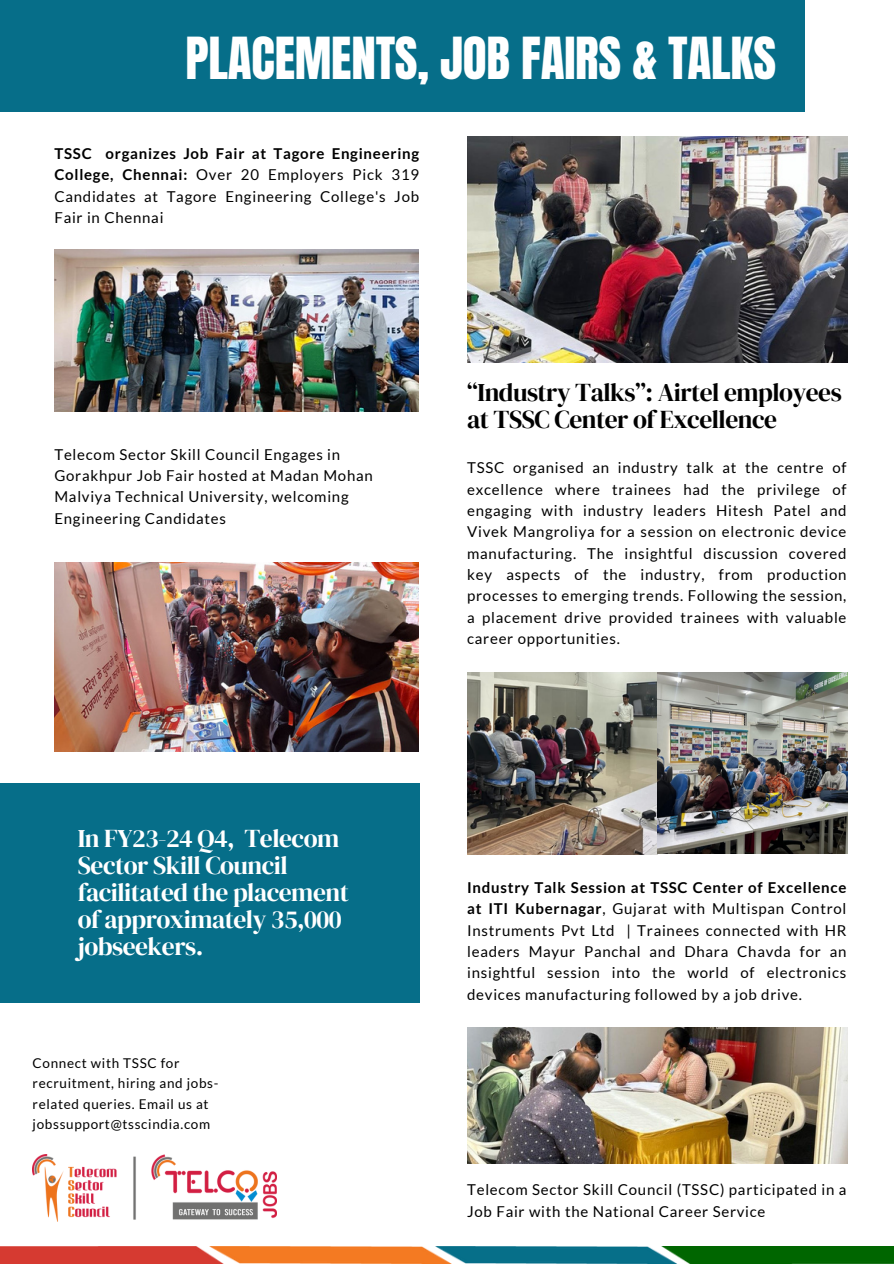
<style>
.page{position:relative;width:894px;height:1264px;background:#fff}
.page>*{position:absolute;margin:0;border:0;box-sizing:border-box;transform-origin:0 0}
.t1{font:49.2px "Anton";letter-spacing:-.005em;color:#fff}
.t2{font:25.5px/27px "DM Serif Display";letter-spacing:-.02em;color:#fff}
.t3{font:25.5px/27px "DM Serif Display";letter-spacing:-.02em;color:#000}
.t4{font:15px/21.3px "Lato";letter-spacing:.05em;color:#000;text-align:justify}
.t5{font:13.5px/20.2px "Lato";letter-spacing:.05em;color:#000}
.s1{font-weight:700}
</style>
<div class="page">
<div style="left:0;top:0;width:804px;height:111px;background:#066e89"></div>
<img style="left:33px;top:1154px;width:244px;height:67px">
<img style="left:54px;top:249px;width:364px;height:162px">
<img style="left:0;top:1246px;width:893px;height:17px">
<img style="left:467px;top:136px;width:379px;height:226px">
<img style="left:54px;top:562px;width:364px;height:189px">
<img style="left:467px;top:1027px;width:380px;height:136px">
<img style="left:467px;top:672px;width:380px;height:182px">
<div style="left:0;top:783px;width:420px;height:219px;background:#066e89"></div>
<h1 class="t1" style="left:185px;top:23px;width:592px">PLACEMENTS, JOB FAIRS &amp; TALKS</h1>
<p class="t4" style="left:54px;top:142px;width:366px"><span class="s1">TSSC organizes Job Fair at Tagore Engineering College, Chennai:</span> Over 20 Employers Pick 319<br>Candidates at Tagore Engineering College's Job Fair in Chennai</p>
<p class="t4" style="left:54px;top:443px;width:320px;text-align:left">Telecom Sector Skill Council Engages in Gorakhpur Job Fair hosted at Madan Mohan Malviya Technical University, welcoming Engineering Candidates</p>
<h2 class="t3" style="left:467px;top:378px;width:376px">“Industry Talks”: Airtel employees at TSSC Center of Excellence</h2>
<p class="t4" style="left:467px;top:456px;width:381px">TSSC organised an industry talk at the centre of excellence where trainees had the privilege of engaging with industry leaders Hitesh Patel and Vivek Mangroliya for a session on electronic device manufacturing. The insightful discussion covered key aspects of the industry, from production processes to emerging trends. Following the session, a placement drive provided trainees with valuable career opportunities.</p>
<h2 class="t2" style="left:78px;top:824px;width:272px">In FY23-24 Q4, Telecom<br>Sector Skill Council facilitated the placement of approximately 35,000 jobseekers.</h2>
<p class="t5" style="left:33px;top:1052px;width:187px">Connect with TSSC for recruitment, hiring and jobs&shy;related queries. Email us at jobssupport@tsscindia.com</p>
<p class="t4" style="left:467px;top:876px;width:381px"><span class="s1">Industry Talk Session at TSSC Center of Excellence at ITI Kubernagar</span>, Gujarat with Multispan Control Instruments Pvt Ltd | Trainees connected with HR leaders Mayur Panchal and Dhara Chavda for an insightful session into the world of electronics devices manufacturing followed by a job drive.</p>
<p class="t4" style="left:467px;top:1178px;width:381px;line-height:21.8px">Telecom Sector Skill Council (TSSC) participated in a<br>Job Fair with the National Career Service</p>
</div>
